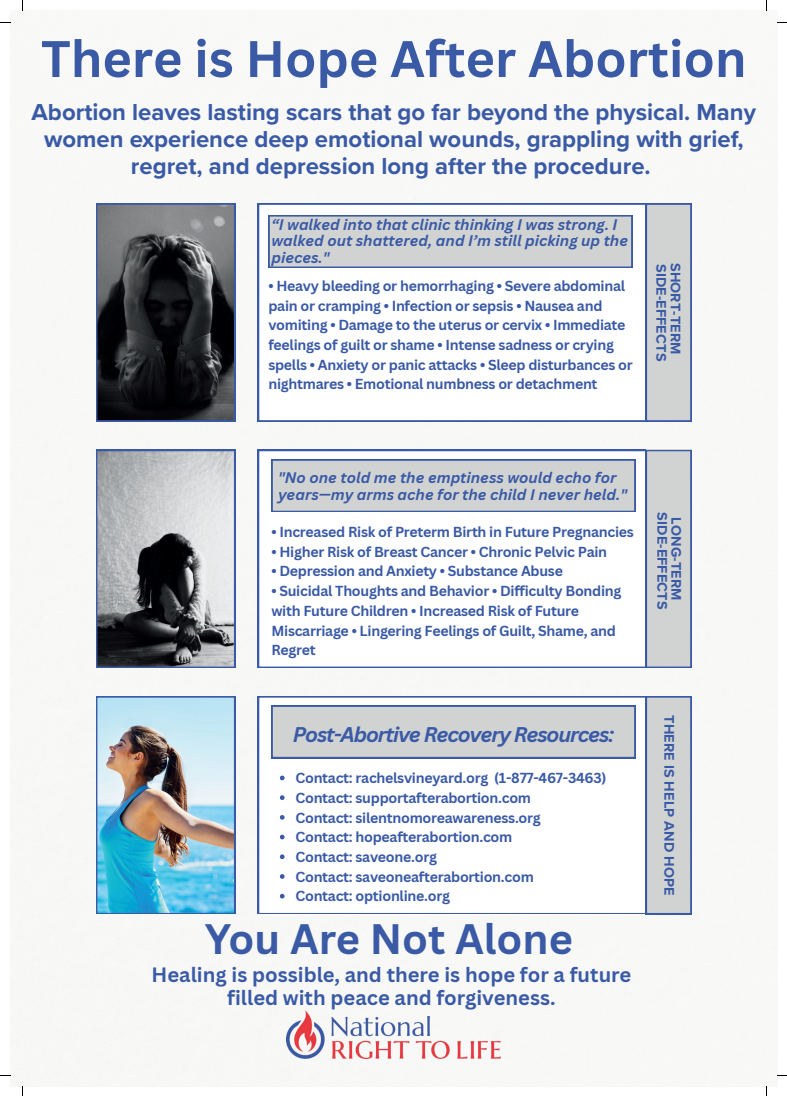
<style>
.page{position:relative;width:787px;height:1096px;background:#fff}
.page>*{position:absolute;margin:0;border:0;box-sizing:border-box;transform-origin:0 0}
.t1{font:700 50.25px "Canva Sans";color:#3a5aa6}
.t2{font:700 41.38px "Canva Sans";color:#3a5aa6}
.t3{font:23.88px/27.2px "Anonymous";color:#3a5aa6;text-align:center}
.t4{font:italic 700 20.75px "Canva Sans";letter-spacing:-.055em;color:#3a5aa6}
.t5{font:700 20.12px/23.5px "Canva Sans";color:#3a5aa6;text-align:center}
.t6{font:italic 700 15px/16.9px "Canva Sans";color:#3a5aa6}
.t7{font:14.38px/14.1px "Anonymous";letter-spacing:.01em;color:#3a5aa6}
.t8{font:700 14.12px/19.8px "Canva Sans";letter-spacing:-.02em;color:#3a5aa6}
</style>
<div class="page">
<img style="left:10px;top:10px;width:767px;height:1076px">
<svg style="left:258px;top:203px;width:388px;height:218px"></svg>
<svg style="left:646px;top:204px;width:45px;height:217px;background:#c9ccd0"></svg>
<svg style="left:269px;top:215px;width:363px;height:53px;background:#c7cbd0"></svg>
<svg style="left:96px;top:203px;width:139px;height:218px;background:#37393e"></svg>
<svg style="left:258px;top:450px;width:388px;height:217px"></svg>
<svg style="left:646px;top:450px;width:45px;height:218px;background:#c8ccd0"></svg>
<svg style="left:96px;top:450px;width:139px;height:217px;background:#8d9093"></svg>
<svg style="left:258px;top:696px;width:388px;height:217px"></svg>
<svg style="left:646px;top:696px;width:45px;height:218px;background:#c8ccd0"></svg>
<svg style="left:272px;top:705px;width:363px;height:53px;background:#c7cbd0"></svg>
<img style="left:96px;top:696px;width:139px;height:217px">
<svg style="left:272px;top:459px;width:363px;height:53px;background:#c7cbd0"></svg>
<img style="left:287px;top:1009px;width:213px;height:49px">
<svg style="left:280px;top:775px;width:5px;height:5px"></svg>
<svg style="left:280px;top:795px;width:5px;height:5px"></svg>
<svg style="left:280px;top:815px;width:5px;height:4px"></svg>
<svg style="left:280px;top:834px;width:5px;height:5px"></svg>
<svg style="left:280px;top:854px;width:5px;height:5px"></svg>
<svg style="left:280px;top:874px;width:5px;height:4px"></svg>
<svg style="left:280px;top:893px;width:5px;height:5px"></svg>
<h1 class="t1" style="left:41px;top:29px;width:707px">There is Hope After Abortion</h1>
<h3 class="t3" style="left:32px;top:99px;width:726px">Abortion leaves lasting scars that go far beyond the physical. Many women experience deep emotional wounds, grappling with grief, regret, and depression long after the procedure.</h3>
<p class="t6" style="left:271px;top:216px;width:358px">“I walked into that clinic thinking I was strong. I walked out shattered, and I’m still picking up the pieces."</p>
<p class="t8" style="left:268px;top:276px;width:366px">• Heavy bleeding or hemorrhaging • Severe abdominal pain or cramping • Infection or sepsis • Nausea and vomiting • Damage to the uterus or cervix • Immediate feelings of guilt or shame • Intense sadness or crying spells • Anxiety or panic attacks • Sleep disturbances or nightmares • Emotional numbness or detachment</p>
<p class="t7" style="left:682px;top:263px;width:100px;rotate:90deg">SHORT-TERM<br>SIDE-EFFECTS</p>
<p class="t6" style="left:278px;top:469px;width:351px">"No one told me the emptiness would echo for years—my arms ache for the child I never held."</p>
<p class="t8" style="left:271px;top:522px;width:364px">• Increased Risk of Preterm Birth in Future Pregnancies</p>
<p class="t8" style="left:271px;top:542px;width:337px">• Higher Risk of Breast Cancer • Chronic Pelvic Pain</p>
<p class="t8" style="left:271px;top:561px;width:293px">• Depression and Anxiety • Substance Abuse</p>
<p class="t8" style="left:271px;top:581px;width:351px">• Suicidal Thoughts and Behavior • Difficulty Bonding with Future Children • Increased Risk of Future Miscarriage • Lingering Feelings of Guilt, Shame, and Regret</p>
<h3 class="t4" style="left:293px;top:721px;width:323px">Post-Abortive Recovery Resources:</h3>
<p class="t8" style="left:295px;top:768px;width:313px">Contact: rachelsvineyard.org (1-877-467-3463)<br>Contact: supportafterabortion.com<br>Contact: silentnomoreawareness.org<br>Contact: hopeafterabortion.com<br>Contact: saveone.org<br>Contact: saveoneafterabortion.com<br>Contact: optionline.org</p>
<h2 class="t2" style="left:205px;top:914px;width:370px">You Are Not Alone</h2>
<h3 class="t5" style="left:152px;top:962px;width:481px">Healing is possible, and there is hope for a future filled with peace and forgiveness.</h3>
<p class="t7" style="left:668px;top:512px;width:99px;rotate:90deg">SIDE-EFFECTS</p>
<p class="t7" style="left:682px;top:517px;width:85px;rotate:90deg">LONG-TERM</p>
<p class="t7" style="left:675px;top:715px;width:182px;rotate:90deg">THERE IS HELP AND HOPE</p>
</div>
